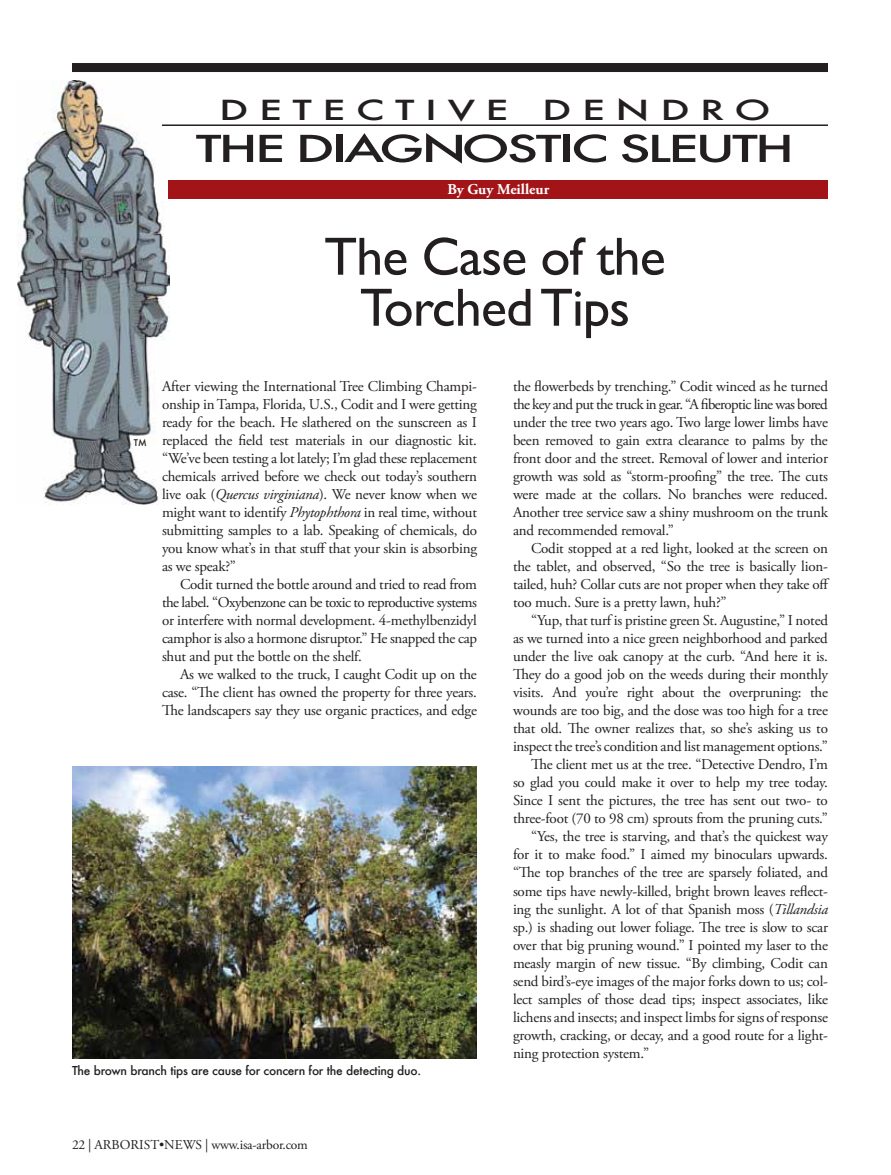
<style>
.page{position:relative;width:891px;height:1175px;background:#fff}
.page>*{position:absolute;margin:0;border:0;box-sizing:border-box;transform-origin:0 0}
.t1{font:54px/51px "Gill Sans";letter-spacing:-.015em;color:#231f20;text-align:center}
.t2{font:500 36px "Futura";letter-spacing:-.06em;color:#231f20;scale:1.5 1}
.t3{font:500 27px "Futura";letter-spacing:.26em;color:#231f20;scale:1.5 1}
.t4{font:15px "Adobe Garamond Pro";letter-spacing:-.015em;color:#231f20}
.t5{font:15px "Adobe Garamond Pro";letter-spacing:-.04em;color:#231f20}
.t6{font:15px "Adobe Garamond Pro";letter-spacing:-.035em;color:#231f20}
.t7{font:700 15px "Adobe Garamond Pro";color:#fff}
.t8{font:13.5px "Adobe Garamond Pro";letter-spacing:-.01em;color:#231f20}
.t9{font:500 12px "Futura";letter-spacing:-.02em;color:#231f20}
.t10{font:500 9px "Futura";color:#231f20}
.s1{font-style:italic}
</style>
<div class="page">
<img style="left:18px;top:81px;width:152px;height:423px">
<div style="left:72px;top:63px;width:756px;height:9px;background:#231f20"></div>
<hr style="left:162px;top:124px;width:666px;height:2px;background:#231f20">
<div style="left:169px;top:180px;width:659px;height:18px;background:#a31418"></div>
<img style="left:72px;top:766px;width:405px;height:292px">
<p class="t3" style="left:219px;top:91px;width:369px">DETECTIVE DENDRO</p>
<p class="t2" style="left:196px;top:124px;width:21px">the</p>
<p class="t2" style="left:295px;top:124px;width:20px">dia</p>
<p class="t2" style="left:379px;top:124px;width:75px">gnostic</p>
<p class="t2" style="left:619px;top:124px;width:96px">sleuth</p>
<p class="t7" style="left:448px;top:180px;width:103px">By Guy Meilleur</p>
<p class="t1" style="left:324px;top:230px;width:343px">The Case of the<br>Torched Tips</p>
<p class="t10" style="left:134px;top:436px;width:14px">TM</p>
<p class="t4" style="left:162px;top:377px;width:316px">After viewing the International Tree Climbing Champi-</p>
<p class="t4" style="left:162px;top:395px;width:316px">onship in Tampa, Florida, U.S., Codit and I were getting</p>
<p class="t4" style="left:162px;top:413px;width:316px">ready for the beach. He slathered on the sunscreen as I</p>
<p class="t4" style="left:162px;top:431px;width:316px">replaced the field test materials in our diagnostic kit.</p>
<p class="t4" style="left:162px;top:449px;width:316px">“We’ve been testing a lot lately; I’m glad these replacement</p>
<p class="t4" style="left:162px;top:467px;width:317px">chemicals arrived before we check out today’s southern</p>
<p class="t4" style="left:162px;top:485px;width:316px">live oak (<span class="s1">Quercus virginiana</span>). We never know when we</p>
<p class="t4" style="left:162px;top:503px;width:317px">might want to identify <span class="s1">Phytophthora</span> in real time, without</p>
<p class="t4" style="left:162px;top:521px;width:317px">submitting samples to a lab. Speaking of chemicals, do</p>
<p class="t4" style="left:162px;top:539px;width:317px">you know what’s in that stuff that your skin is absorbing</p>
<p class="t4" style="left:162px;top:557px;width:76px">as we speak?”</p>
<p class="t4" style="left:180px;top:575px;width:299px">Codit turned the bottle around and tried to read from</p>
<p class="t6" style="left:162px;top:593px;width:316px">the label. “Oxybenzone can be toxic to reproductive systems</p>
<p class="t4" style="left:162px;top:611px;width:316px">or interfere with normal development. 4-methylbenzidyl</p>
<p class="t4" style="left:162px;top:629px;width:316px">camphor is also a hormone disruptor.” He snapped the cap</p>
<p class="t4" style="left:162px;top:647px;width:201px">shut and put the bottle on the shelf.</p>
<p class="t4" style="left:180px;top:665px;width:298px">As we walked to the truck, I caught Codit up on the</p>
<p class="t4" style="left:162px;top:683px;width:317px">case. “The client has owned the property for three years.</p>
<p class="t4" style="left:162px;top:701px;width:316px">The landscapers say they use organic practices, and edge</p>
<p class="t4" style="left:513px;top:377px;width:317px">the flowerbeds by trenching.” Codit winced as he turned</p>
<p class="t5" style="left:513px;top:395px;width:316px">the key and put the truck in gear. “A fiberoptic line was bored</p>
<p class="t4" style="left:513px;top:413px;width:317px">under the tree two years ago. Two large lower limbs have</p>
<p class="t4" style="left:513px;top:431px;width:316px">been removed to gain extra clearance to palms by the</p>
<p class="t4" style="left:513px;top:449px;width:316px">front door and the street. Removal of lower and interior</p>
<p class="t4" style="left:513px;top:467px;width:316px">growth was sold as “storm-proofing” the tree. The cuts</p>
<p class="t4" style="left:513px;top:485px;width:316px">were made at the collars. No branches were reduced.</p>
<p class="t4" style="left:513px;top:503px;width:316px">Another tree service saw a shiny mushroom on the trunk</p>
<p class="t4" style="left:513px;top:521px;width:163px">and recommended removal.”</p>
<p class="t4" style="left:531px;top:539px;width:299px">Codit stopped at a red light, looked at the screen on</p>
<p class="t4" style="left:513px;top:557px;width:316px">the tablet, and observed, “So the tree is basically lion-</p>
<p class="t4" style="left:513px;top:575px;width:318px">tailed, huh? Collar cuts are not proper when they take off</p>
<p class="t4" style="left:513px;top:593px;width:215px">too much. Sure is a pretty lawn, huh?”</p>
<p class="t4" style="left:531px;top:611px;width:299px">“Yup, that turf is pristine green St. Augustine,” I noted</p>
<p class="t4" style="left:513px;top:629px;width:316px">as we turned into a nice green neighborhood and parked</p>
<p class="t4" style="left:513px;top:647px;width:317px">under the live oak canopy at the curb. “And here it is.</p>
<p class="t4" style="left:513px;top:665px;width:317px">They do a good job on the weeds during their monthly</p>
<p class="t4" style="left:513px;top:683px;width:316px">visits. And you’re right about the overpruning: the</p>
<p class="t4" style="left:513px;top:701px;width:316px">wounds are too big, and the dose was too high for a tree</p>
<p class="t4" style="left:513px;top:719px;width:316px">that old. The owner realizes that, so she’s asking us to</p>
<p class="t4" style="left:513px;top:737px;width:316px">inspect the tree’s condition and list management options.”</p>
<p class="t4" style="left:531px;top:755px;width:299px">The client met us at the tree. “Detective Dendro, I’m</p>
<p class="t4" style="left:513px;top:773px;width:317px">so glad you could make it over to help my tree today.</p>
<p class="t4" style="left:513px;top:791px;width:316px">Since I sent the pictures, the tree has sent out two- to</p>
<p class="t4" style="left:513px;top:809px;width:316px">three-foot (70 to 98 cm) sprouts from the pruning cuts.”</p>
<p class="t4" style="left:531px;top:827px;width:299px">“Yes, the tree is starving, and that’s the quickest way</p>
<p class="t4" style="left:513px;top:845px;width:316px">for it to make food.” I aimed my binoculars upwards.</p>
<p class="t4" style="left:513px;top:863px;width:316px">“The top branches of the tree are sparsely foliated, and</p>
<p class="t4" style="left:513px;top:881px;width:317px">some tips have newly-killed, bright brown leaves reflect-</p>
<p class="t4" style="left:513px;top:899px;width:317px">ing the sunlight. A lot of that Spanish moss (<span class="s1">Tillandsia</span></p>
<p class="t4" style="left:513px;top:917px;width:317px">sp.) is shading out lower foliage. The tree is slow to scar</p>
<p class="t4" style="left:513px;top:935px;width:317px">over that big pruning wound.” I pointed my laser to the</p>
<p class="t4" style="left:513px;top:953px;width:317px">measly margin of new tissue. “By climbing, Codit can</p>
<p class="t4" style="left:513px;top:971px;width:316px">send bird’s-eye images of the major forks down to us; col-</p>
<p class="t4" style="left:513px;top:989px;width:316px">lect samples of those dead tips; inspect associates, like</p>
<p class="t4" style="left:513px;top:1007px;width:317px">lichens and insects; and inspect limbs for signs of response</p>
<p class="t4" style="left:513px;top:1025px;width:317px">growth, cracking, or decay, and a good route for a light-</p>
<p class="t4" style="left:513px;top:1043px;width:138px">ning protection system.”</p>
<p class="t9" style="left:72px;top:1062px;width:351px">The brown branch tips are cause for concern for the detecting duo.</p>
<p class="t8" style="left:72px;top:1136px;width:237px">22 | Arborist•News | www.isa-arbor.com</p>
</div>
